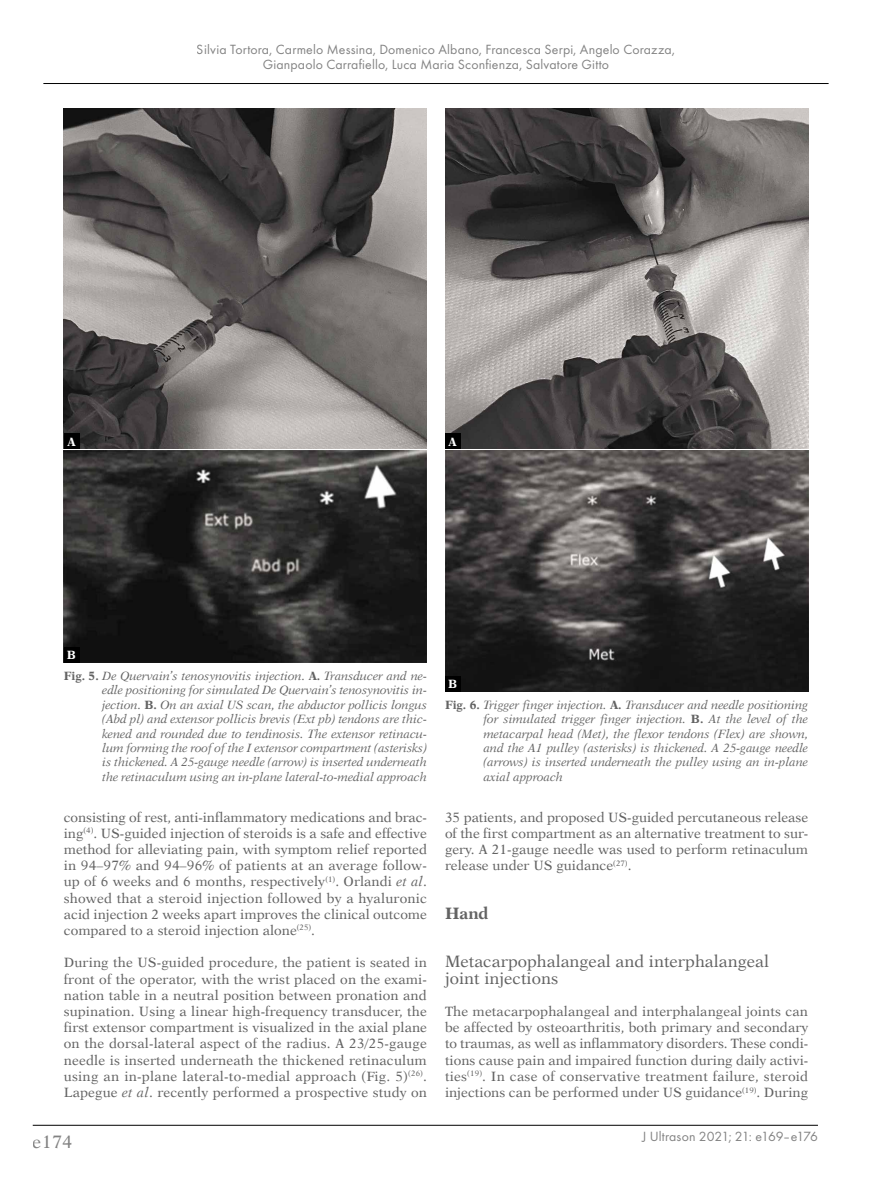
<style>
.page{position:relative;width:872px;height:1191px;background:#fff}
.page>*{position:absolute;margin:0;border:0;box-sizing:border-box;transform-origin:0 0}
.t1{font:18px "Dutch 823 EU Normal";color:#636363}
._2st_Srodtytul_PL_An{font:16.5px/16.2px "Dutch 823 EU Normal";color:#636363}
._1st_Srodtytul_PL_An{font:16.5px "Dutch 823 EU Bold";color:#636363}
.t2{font:13.8px/14.4px "Futura TCE";letter-spacing:.01em;color:#636363;text-align:center}
.BANG_-_Body_Ang{font:13.5px/16.2px "Dutch 823 EU Normal";color:#636363;text-align:justify}
.Normalny{font:12px/14.4px "Dutch 823 EU Italic";letter-spacing:-.01em;color:#636363;text-align:justify}
.Normalny-2{font:12px "Dutch 823 EU Bold";color:#fff}
.s1{font-family:"Dutch 823 EU Bold"}
.s2{font-family:"Dutch 823 EU Italic"}
</style>
<div class="page">
<hr style="left:33px;top:1125px;width:785px;height:1px;background:#000">
<hr style="left:43px;top:83px;width:785px;height:1px;background:#000">
<img style="left:64px;top:108px;width:363px;height:341px">
<div style="left:64px;top:433px;width:15px;height:16px;background:#000"></div>
<img style="left:64px;top:451px;width:363px;height:211px">
<div style="left:64px;top:647px;width:15px;height:15px;background:#000"></div>
<img style="left:445px;top:108px;width:363px;height:341px">
<div style="left:445px;top:433px;width:15px;height:16px;background:#000"></div>
<img style="left:445px;top:451px;width:363px;height:240px">
<div style="left:445px;top:676px;width:15px;height:15px;background:#000"></div>
<p class="t2" style="left:197px;top:42px;width:479px">Silvia Tortora, Carmelo Messina, Domenico Albano, Francesca Serpi, Angelo Corazza,<br>Gianpaolo Carrafiello, Luca Maria Sconfienza, Salvatore Gitto</p>
<p class="Normalny-2" style="left:67px;top:434px;width:10px">A</p>
<p class="Normalny-2" style="left:448px;top:434px;width:10px">A</p>
<p class="Normalny-2" style="left:67px;top:648px;width:11px">B</p>
<p class="Normalny" style="left:102px;top:669px;width:326px;text-indent:-38px"><span class="s1">Fig. 5.</span> De Quervain’s tenosynovitis injection. <span class="s1">A.</span> Transducer and ne&shy;edle positioning for simulated De Quervain’s tenosynovitis in&shy;jection. <span class="s1">B.</span> On an axial US scan, the abductor pollicis longus (Abd pl) and extensor pollicis brevis (Ext pb) tendons are thic&shy;kened and rounded due to tendinosis. The extensor retinacu&shy;lum forming the roof of the I extensor compartment (asterisks) is thickened. A 25-gauge needle (arrow) is inserted underneath the retinaculum using an in-plane lateral-to-medial approach</p>
<p class="BANG_-_Body_Ang" style="left:64px;top:809px;width:365px">consisting of rest, anti-inflammatory medications and brac&shy;ing<sup>(4)</sup>. US-guided injection of steroids is a safe and effective method for alleviating pain, with symptom relief reported in 94–97% and 94–96% of patients at an average follow&shy;up of 6 weeks and 6 months, respectively<sup>(1)</sup>. Orlandi <span class="s2">et al</span>. showed that a steroid injection followed by a hyaluronic acid injection 2 weeks apart improves the clinical outcome compared to a steroid injection alone<sup>(25)</sup>.</p>
<p class="BANG_-_Body_Ang" style="left:64px;top:954px;width:365px">During the US-guided procedure, the patient is seated in front of the operator, with the wrist placed on the exami&shy;nation table in a neutral position between pronation and supination. Using a linear high-frequency transducer, the first extensor compartment is visualized in the axial plane on the dorsal-lateral aspect of the radius. A 23/25-gauge needle is inserted underneath the thickened retinaculum using an in-plane lateral-to-medial approach (Fig. 5)<sup>(26)</sup>.<br>Lapegue <span class="s2">et al</span>. recently performed a prospective study on</p>
<p class="Normalny-2" style="left:448px;top:676px;width:11px">B</p>
<p class="Normalny" style="left:483px;top:697px;width:326px;text-indent:-38px"><span class="s1">Fig. 6.</span> Trigger finger injection. <span class="s1">A.</span> Transducer and needle positioning for simulated trigger finger injection. <span class="s1">B.</span> At the level of the metacarpal head (Met), the flexor tendons (Flex) are shown, and the A1 pulley (asterisks) is thickened. A 25-gauge needle (arrows) is inserted underneath the pulley using an in-plane axial approach</p>
<p class="BANG_-_Body_Ang" style="left:445px;top:809px;width:365px">35 patients, and proposed US-guided percutaneous release of the first compartment as an alternative treatment to sur&shy;gery. A 21-gauge needle was used to perform retinaculum release under US guidance<sup>(27)</sup>.</p>
<p class="_1st_Srodtytul_PL_An" style="left:445px;top:903px;width:45px">Hand</p>
<p class="_2st_Srodtytul_PL_An" style="left:445px;top:953px;width:325px">Metacarpophalangeal and interphalangeal joint injections</p>
<p class="BANG_-_Body_Ang" style="left:445px;top:1003px;width:365px">The metacarpophalangeal and interphalangeal joints can be affected by osteoarthritis, both primary and secondary to traumas, as well as inflammatory disorders. These condi&shy;tions cause pain and impaired function during daily activi&shy;ties<sup>(19)</sup>. In case of conservative treatment failure, steroid injections can be performed under US guidance<sup>(19)</sup>. During</p>
<h1 class="t1" style="left:33px;top:1131px;width:41px">e174</h1>
<p class="t2" style="left:642px;top:1128px;width:177px">J Ultrason 2021; 21: e169–e176</p>
</div>
